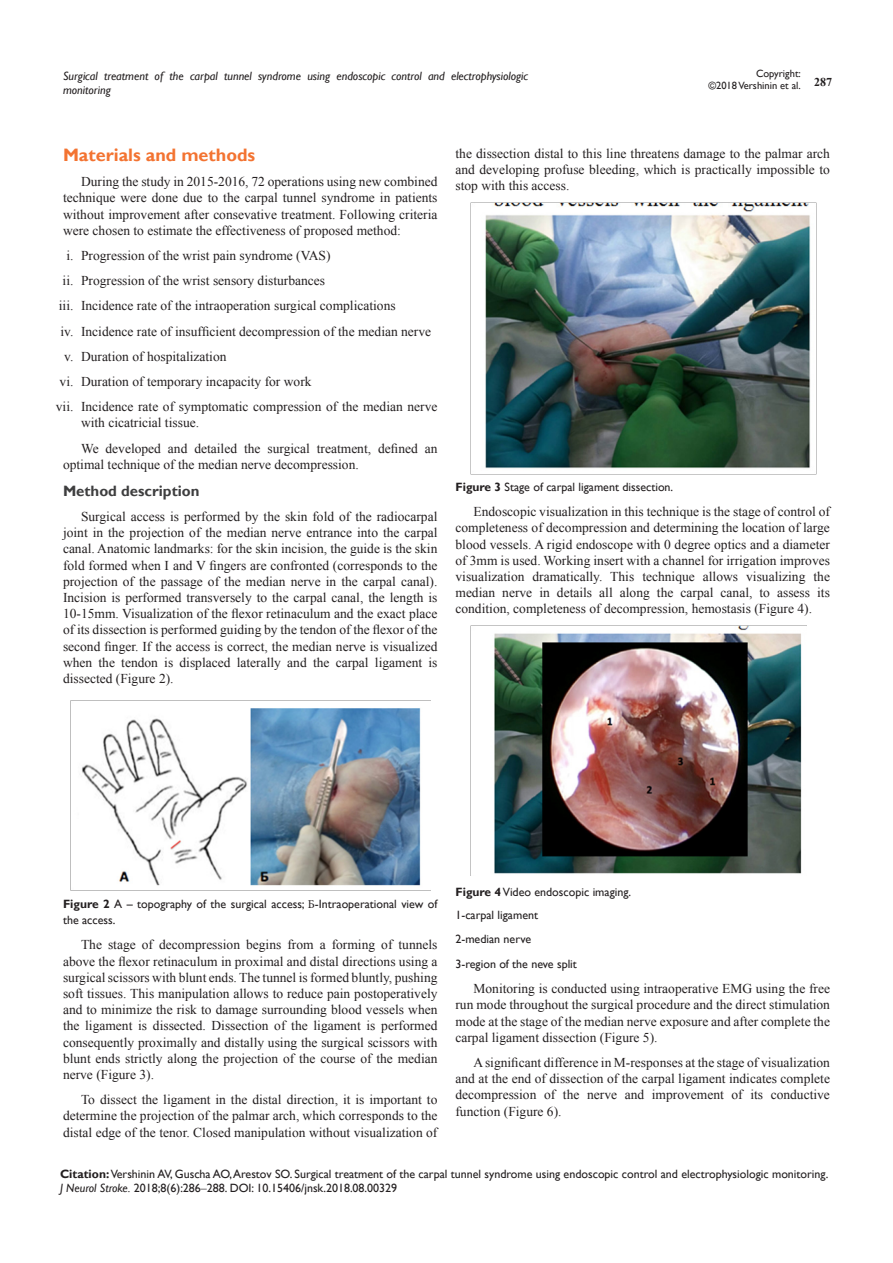
<style>
.page{position:relative;width:893px;height:1263px;background:#fff}
.page>*{position:absolute;margin:0;border:0;box-sizing:border-box;transform-origin:0 0}
.List_Paragraph{font:700 18px "Gill Sans";color:#f37331}
.t1{font:700 15px "Gill Sans";color:#3e3e3f}
.t2{font:13.5px/16.2px "Times New Roman";color:#231f20;text-align:justify}
.Citation{font:12px/14.4px "Gill Sans";color:#231f20}
.t3{font:italic 12px/14.4px "Gill Sans";color:#231f20}
.t4{font:700 12px "Times New Roman";color:#231f20}
.t5{font:10.5px/12.6px "Gill Sans";color:#231f20;text-align:right}
.s1{font-weight:700}
.s2{font-family:"Minion Pro"}
.s3{font-style:italic}
.s4{font-family:"Times New Roman"}
</style>
<div class="page">
<img style="left:70px;top:701px;width:351px;height:189px">
<img style="left:470px;top:202px;width:346px;height:272px">
<img style="left:470px;top:625px;width:337px;height:251px">
<p class="t5" style="left:708px;top:67px;width:94px">Copyright:<br>©2018 Vershinin et al.</p>
<p class="t3" style="left:63px;top:69px;width:466px">Surgical treatment of the carpal tunnel syndrome using endoscopic control and electrophysiologic monitoring</p>
<p class="t4" style="left:814px;top:73px;width:19px">287</p>
<p class="List_Paragraph" style="left:63px;top:144px;width:194px">Materials and methods</p>
<p class="t2" style="left:63px;top:173px;width:376px;text-indent:18px">During the study in 2015-2016, 72 operations using new combined technique were done due to the carpal tunnel syndrome in patients without improvement after consevative treatment. Following criteria were chosen to estimate the effectiveness of proposed method:</p>
<p class="t2" style="left:66px;top:247px;width:266px">i. Progression of the wrist pain syndrome (VAS)</p>
<p class="t2" style="left:63px;top:272px;width:264px">ii. Progression of the wrist sensory disturbances</p>
<p class="t2" style="left:59px;top:298px;width:338px">iii. Incidence rate of the intraoperation surgical complications</p>
<p class="t2" style="left:61px;top:323px;width:372px">iv. Incidence rate of insufficient decompression of the median nerve</p>
<p class="t2" style="left:64px;top:348px;width:164px">v. Duration of hospitalization</p>
<p class="t2" style="left:60px;top:373px;width:253px">vi. Duration of temporary incapacity for work</p>
<p class="t2" style="left:81px;top:398px;width:358px;text-indent:-25px">vii. Incidence rate of symptomatic compression of the median nerve with cicatricial tissue.</p>
<p class="t2" style="left:63px;top:440px;width:376px;text-indent:18px">We developed and detailed the surgical treatment, defined an optimal technique of the median nerve decompression.</p>
<p class="t1" style="left:63px;top:482px;width:138px">Method description</p>
<p class="t2" style="left:63px;top:508px;width:376px;text-indent:18px">Surgical access is performed by the skin fold of the radiocarpal joint in the projection of the median nerve entrance into the carpal canal. Anatomic landmarks: for the skin incision, the guide is the skin fold formed when I and V fingers are confronted (corresponds to the projection of the passage of the median nerve in the carpal canal).<br>Incision is performed transversely to the carpal canal, the length is 10-15mm. Visualization of the flexor retinaculum and the exact place of its dissection is performed guiding by the tendon of the flexor of the second finger. If the access is correct, the median nerve is visualized when the tendon is displaced laterally and the carpal ligament is dissected (Figure 2).</p>
<p class="t2" style="left:455px;top:145px;width:376px">the dissection distal to this line threatens damage to the palmar arch and developing profuse bleeding, which is practically impossible to stop with this access.</p>
<p class="Citation" style="left:455px;top:480px;width:219px"><span class="s1">Figure 3</span> Stage of carpal ligament dissection.</p>
<p class="t2" style="left:455px;top:503px;width:376px;text-indent:18px">Endoscopic visualization in this technique is the stage of control of completeness of decompression and determining the location of large blood vessels. A rigid endoscope with 0 degree optics and a diameter of 3mm is used. Working insert with a channel for irrigation improves visualization dramatically. This technique allows visualizing the median nerve in details all along the carpal canal, to assess its condition, completeness of decompression, hemostasis (Figure 4).</p>
<p class="Citation" style="left:63px;top:896px;width:376px;line-height:16.2px"><span class="s1">Figure 2</span> A – topography of the surgical access; <span class="s2">Б</span>-Intraoperational view of the access.</p>
<p class="t2" style="left:63px;top:937px;width:376px;text-indent:18px">The stage of decompression begins from a forming of tunnels above the flexor retinaculum in proximal and distal directions using a surgical scissors with blunt ends. The tunnel is formed bluntly, pushing soft tissues. This manipulation allows to reduce pain postoperatively and to minimize the risk to damage surrounding blood vessels when the ligament is dissected. Dissection of the ligament is performed consequently proximally and distally using the surgical scissors with blunt ends strictly along the projection of the course of the median nerve (Figure 3).</p>
<p class="t2" style="left:63px;top:1091px;width:376px;text-indent:18px">To dissect the ligament in the distal direction, it is important to determine the projection of the palmar arch, which corresponds to the distal edge of the tenor. Closed manipulation without visualization of</p>
<p class="Citation" style="left:455px;top:885px;width:177px"><span class="s1">Figure 4</span> Video endoscopic imaging.</p>
<p class="Citation" style="left:455px;top:908px;width:84px">1-carpal ligament</p>
<p class="Citation" style="left:455px;top:932px;width:77px">2-median nerve</p>
<p class="Citation" style="left:455px;top:957px;width:123px">3-region of the neve split</p>
<p class="t2" style="left:455px;top:980px;width:376px;text-indent:18px">Monitoring is conducted using intraoperative EMG using the free run mode throughout the surgical procedure and the direct stimulation mode at the stage of the median nerve exposure and after complete the carpal ligament dissection (Figure 5).</p>
<p class="t2" style="left:455px;top:1054px;width:376px;text-indent:18px">A significant difference in M-responses at the stage of visualization and at the end of dissection of the carpal ligament indicates complete decompression of the nerve and improvement of its conductive function (Figure 6).</p>
<p class="Citation" style="left:60px;top:1167px;width:770px"><span class="s1">Citation:</span> Vershinin AV, Guscha AO, Arestov SO. Surgical treatment of the carpal tunnel syndrome using endoscopic control and electrophysiologic monitoring.<br><span class="s3">J Neurol Stroke.</span> 2018;8(6):286<span class="s4">‒</span>288. DOI: 10.15406/jnsk.2018.08.00329</p>
</div>
